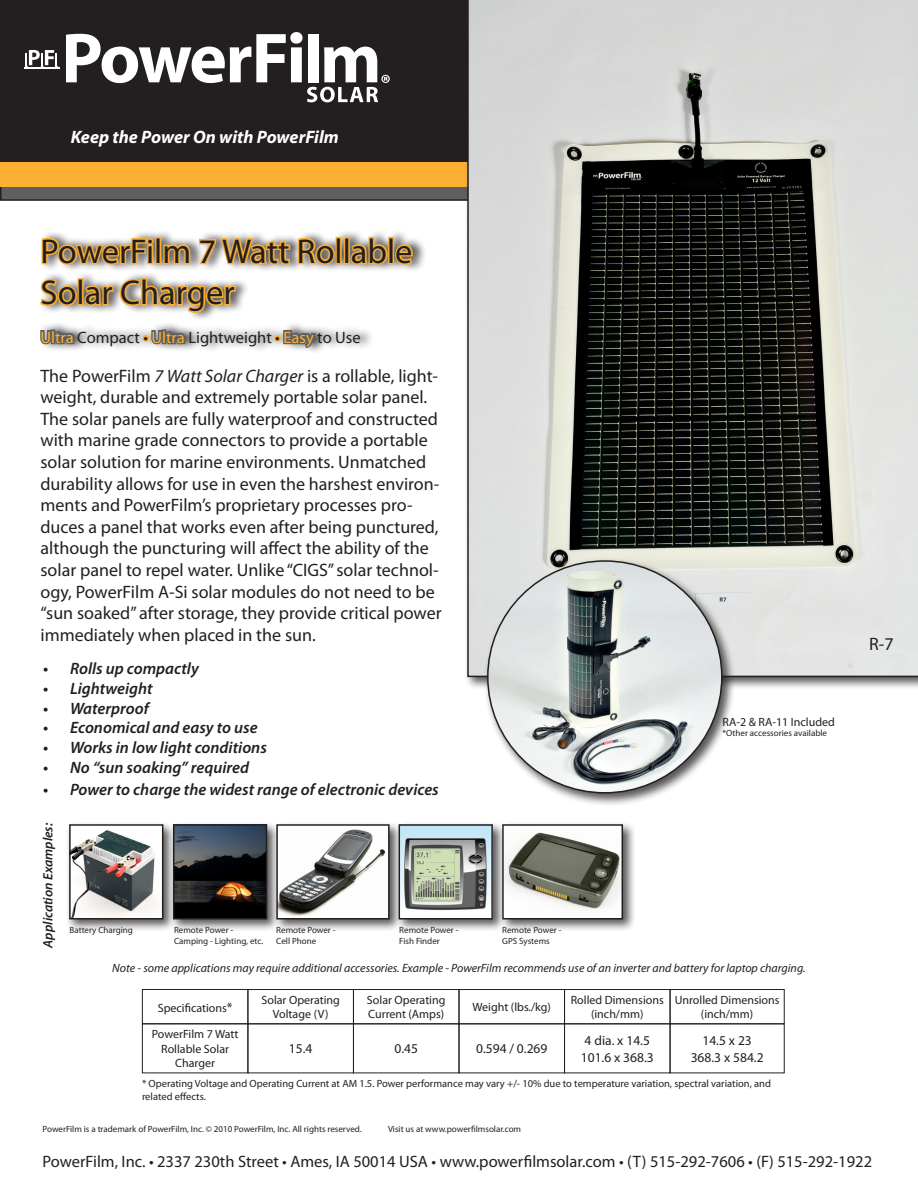
<style>
.page{position:relative;width:918px;height:1188px;background:#fff}
.page>*{position:absolute;margin:0;border:0;box-sizing:border-box;transform-origin:0 0}
.t1{font:34.5px/41.4px "Myriad Pro";color:#231f20}
.t2{font:18px/21.6px "Myriad Pro";color:#231f20}
.t3{font:italic 700 18px "Myriad Pro";color:#fff}
.t4{font:italic 600 16.5px "Myriad Pro";color:#231f20}
.t5{font:16.5px "Myriad Pro";color:#231f20}
.t6{font:13.5px "Myriad Pro";color:#231f20}
.t7{font:italic 600 13.5px "Myriad Pro";color:#231f20}
.t8{font:12px/14.4px "Myriad Pro";color:#231f20;text-align:center}
.t9{font:italic 12px "Myriad Pro";color:#231f20}
.t10{font:10.5px/12.6px "Myriad Pro";color:#231f20}
.t11{font:9px "Myriad Pro";color:#231f20}
.s1{color:#fbb034}
.s2{font-style:italic}
.s3{font-size:13.5px}
</style>
<div class="page">
<div style="left:1px;top:175px;width:916px;height:25px;background:#5f5f62"></div>
<div style="left:0;top:141px;width:918px;height:45px;background:#fbb034"></div>
<div style="left:0;top:0;width:918px;height:162px;background:#231f20"></div>
<svg style="left:24px;top:50px;width:35px;height:18px"></svg>
<hr style="left:24px;top:68px;width:35px;height:1px;background:#fff">
<svg style="left:66px;top:32px;width:324px;height:70px"></svg>
<div style="left:39px;top:229px;width:388px;height:92px;background:#231f20;opacity:.88"></div>
<div style="left:336px;top:237px;width:6px;height:27px;border:3px solid #fbb034"></div>
<div style="left:344px;top:237px;width:6px;height:27px;border:3px solid #fbb034"></div>
<svg style="left:349px;top:186px;width:65px;height:80px"></svg>
<div style="left:39px;top:322px;width:335px;height:33px;background:#231f20;opacity:.88"></div>
<svg style="left:38px;top:199px;width:298px;height:156px"></svg>
<div style="left:142px;top:989px;width:106px;height:35px;border:1px solid #231f20"></div>
<div style="left:248px;top:989px;width:106px;height:35px;border:1px solid #231f20"></div>
<div style="left:353px;top:989px;width:106px;height:35px;border:1px solid #231f20"></div>
<div style="left:459px;top:989px;width:106px;height:35px;border:1px solid #231f20"></div>
<div style="left:564px;top:989px;width:106px;height:35px;border:1px solid #231f20"></div>
<div style="left:670px;top:989px;width:115px;height:35px;border:1px solid #231f20"></div>
<div style="left:169px;top:821px;width:111px;height:112px;background:#231f20;opacity:.75"></div>
<img style="left:176px;top:827px;width:88px;height:90px">
<div style="left:173px;top:824px;width:94px;height:96px;border:2px solid #231f20"></div>
<div style="left:273px;top:821px;width:129px;height:112px;background:#231f20;opacity:.75"></div>
<img style="left:279px;top:827px;width:108px;height:90px">
<div style="left:276px;top:824px;width:114px;height:96px;border:2px solid #231f20"></div>
<div style="left:395px;top:821px;width:111px;height:112px;background:#231f20;opacity:.75"></div>
<img style="left:402px;top:827px;width:88px;height:90px">
<div style="left:399px;top:824px;width:94px;height:96px;border:2px solid #231f20"></div>
<div style="left:499px;top:821px;width:137px;height:112px;background:#231f20;opacity:.75"></div>
<img style="left:505px;top:827px;width:115px;height:90px">
<div style="left:502px;top:824px;width:121px;height:96px;border:2px solid #231f20"></div>
<div style="left:66px;top:821px;width:110px;height:112px;background:#231f20;opacity:.75"></div>
<img style="left:72px;top:827px;width:88px;height:90px">
<div style="left:69px;top:824px;width:94px;height:96px;border:2px solid #231f20"></div>
<svg style="left:467px;top:0;width:451px;height:677px;background:#949692"></svg>
<div style="left:248px;top:1023px;width:106px;height:50px;border:1px solid #231f20"></div>
<div style="left:353px;top:1023px;width:106px;height:50px;border:1px solid #231f20"></div>
<div style="left:459px;top:1023px;width:106px;height:50px;border:1px solid #231f20"></div>
<div style="left:564px;top:1023px;width:106px;height:50px;border:1px solid #231f20"></div>
<div style="left:670px;top:1023px;width:115px;height:50px;border:1px solid #231f20"></div>
<div style="left:142px;top:1023px;width:106px;height:50px;border:1px solid #231f20"></div>
<div style="left:484px;top:557px;width:251px;height:249px;background:#231f20;opacity:.75"></div>
<img style="left:488px;top:561px;width:234px;height:232px">
<p class="t3" style="left:71px;top:126px;width:269px">Keep the Power On with PowerFilm</p>
<p class="t1" style="left:40px;top:230px;width:374px">PowerFilm 7 Watt Rollable<br>Solar Charger</p>
<p class="t5" style="left:40px;top:327px;width:322px"><span class="s1">Ultra</span> Compact • <span class="s1">Ultra</span> Lightweight • <span class="s1">Easy</span> to Use</p>
<p class="t2" style="left:40px;top:364px;width:403px">The PowerFilm <span class="s2">7 Watt Solar Charger</span> is a rollable, light&shy;weight, durable and extremely portable solar panel.<br>The solar panels are fully waterproof and constructed with marine grade connectors to provide a portable solar solution for marine environments. Unmatched durability allows for use in even the harshest environ&shy;ments and PowerFilm’s proprietary processes pro&shy;duces a panel that works even after being punctured, although the puncturing will affect the ability of the solar panel to repel water. Unlike “CIGS” solar technol&shy;ogy, PowerFilm A-Si solar modules do not need to be “sun soaked” after storage, they provide critical power immediately when placed in the sun.</p>
<p class="t4" style="left:43px;top:658px;width:157px">• Rolls up compactly</p>
<p class="t4" style="left:43px;top:678px;width:111px">• Lightweight</p>
<p class="t4" style="left:43px;top:697px;width:107px">• Waterproof</p>
<p class="t4" style="left:43px;top:717px;width:216px">• Economical and easy to use</p>
<p class="t4" style="left:43px;top:737px;width:225px">• Works in low light conditions</p>
<p class="t4" style="left:43px;top:757px;width:208px">• No “sun soaking” required</p>
<p class="t4" style="left:43px;top:778px;width:397px">• Power to charge the widest range of electronic devices</p>
<p class="t8" style="left:723px;top:714px;width:114px">RA-2 &amp; RA-11 Included</p>
<p class="t11" style="left:723px;top:728px;width:106px">*Other accessories available</p>
<p class="t7" style="left:39px;top:948px;width:126px;rotate:-90deg">Application Examples:</p>
<p class="t11" style="left:70px;top:925px;width:65px">Battery Charging</p>
<p class="t11" style="left:174px;top:925px;width:61px">Remote Power -</p>
<p class="t11" style="left:174px;top:936px;width:91px">Camping - Lighting, etc.</p>
<p class="t11" style="left:276px;top:925px;width:61px">Remote Power -</p>
<p class="t11" style="left:276px;top:936px;width:41px">Cell Phone</p>
<p class="t11" style="left:399px;top:925px;width:61px">Remote Power -</p>
<p class="t11" style="left:399px;top:936px;width:42px">Fish Finder</p>
<p class="t11" style="left:502px;top:925px;width:61px">Remote Power -</p>
<p class="t11" style="left:502px;top:936px;width:49px">GPS Systems</p>
<p class="t9" style="left:112px;top:960px;width:695px">Note - some applications may require additional accessories. Example - PowerFilm recommends use of an inverter and battery for laptop charging.</p>
<p class="t8" style="left:158px;top:1000px;width:76px">Specifications<span class="s3">*</span></p>
<p class="t8" style="left:152px;top:1027px;width:88px">PowerFilm 7 Watt<br>Rollable Solar<br>Charger</p>
<p class="t8" style="left:261px;top:993px;width:80px">Solar Operating</p>
<p class="t8" style="left:273px;top:1007px;width:57px">Voltage (V)</p>
<p class="t8" style="left:367px;top:993px;width:80px">Solar Operating</p>
<p class="t8" style="left:368px;top:1007px;width:77px">Current (Amps)</p>
<p class="t8" style="left:473px;top:1000px;width:80px">Weight (lbs./kg)</p>
<p class="t8" style="left:571px;top:993px;width:95px">Rolled Dimensions (inch/mm)</p>
<p class="t8" style="left:675px;top:993px;width:106px">Unrolled Dimensions (inch/mm)</p>
<p class="t6" style="left:289px;top:1041px;width:25px">15.4</p>
<p class="t6" style="left:394px;top:1041px;width:25px">0.45</p>
<p class="t6" style="left:476px;top:1041px;width:73px">0.594 / 0.269</p>
<p class="t6" style="left:585px;top:1032px;width:67px">4 dia. x 14.5</p>
<p class="t6" style="left:581px;top:1049px;width:74px">101.6 x 368.3</p>
<p class="t6" style="left:702px;top:1032px;width:51px">14.5 x 23</p>
<p class="t6" style="left:691px;top:1049px;width:74px">368.3 x 584.2</p>
<p class="t10" style="left:142px;top:1077px;width:631px">* Operating Voltage and Operating Current at AM 1.5. Power performance may vary +/- 10% due to temperature variation, spectral variation, and related effects.</p>
<p class="t2" style="left:869px;top:633px;width:26px">R-7</p>
<p class="t11" style="left:43px;top:1124px;width:321px">PowerFilm is a trademark of PowerFilm, Inc. © 2010 PowerFilm, Inc. All rights reserved.</p>
<p class="t11" style="left:388px;top:1124px;width:135px">Visit us at www.powerfilmsolar.com</p>
<p class="t5" style="left:43px;top:1151px;width:831px">PowerFilm, Inc. • 2337 230th Street • Ames, IA 50014 USA • www.powerfilmsolar.com • (T) 515-292-7606 • (F) 515-292-1922</p>
</div>
